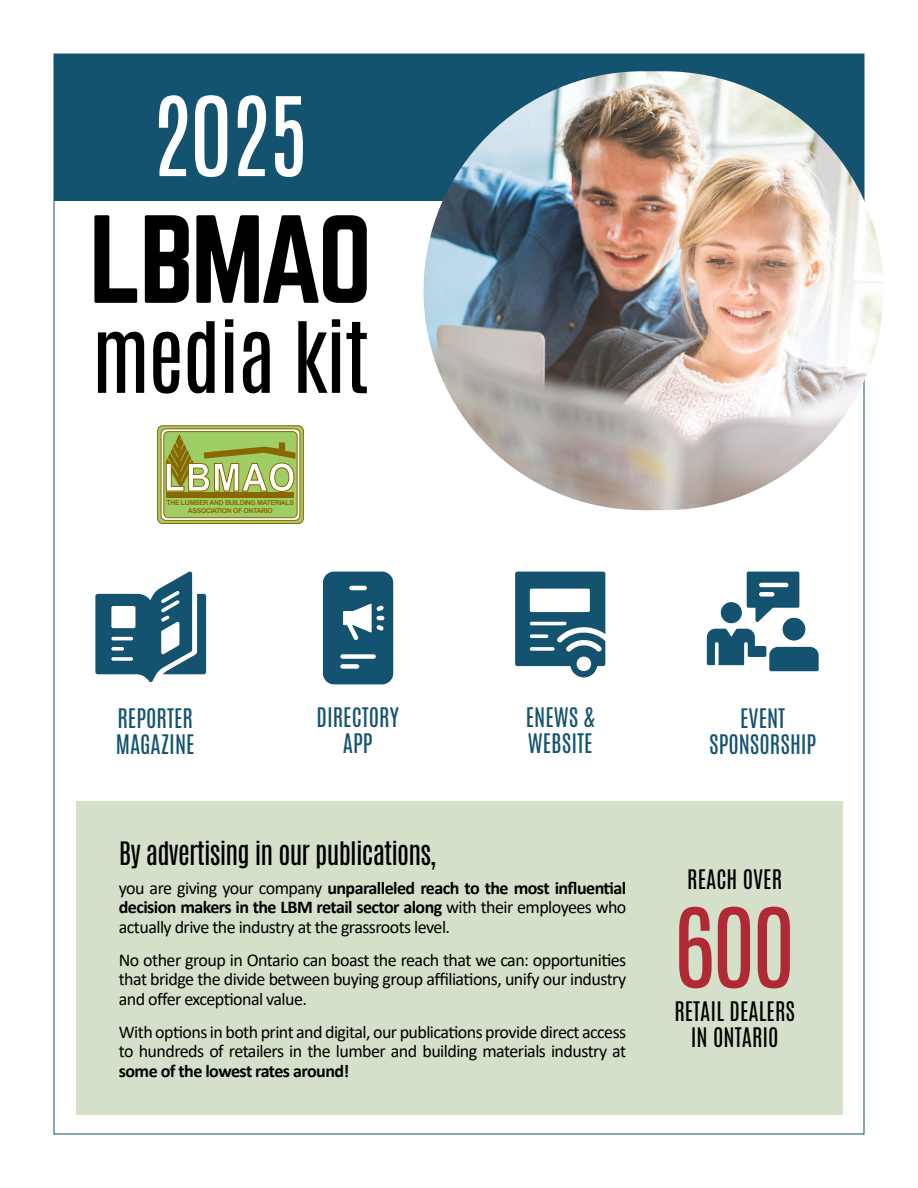
<style>
.page{position:relative;width:918px;height:1188px;background:#fff}
.page>*{position:absolute;margin:0;border:0;box-sizing:border-box;transform-origin:0 0}
.t1{font:109.5px "Norwester";letter-spacing:-.04em;color:#000}
.t2{font:93px "Antonio";color:#fff}
.t3{font:93px "Antonio";color:#b02a36}
.t4{font:82.5px "Antonio";letter-spacing:-.02em;color:#000}
.t5{font:700 38.55px "Arial";letter-spacing:.025em;color:#fff;scale:.91 1}
.t6{font:27px "Antonio";letter-spacing:-.03em;color:#000}
.t7{font:22.5px/25.5px "Antonio";color:#135370}
.t8{font:22.5px/25.5px "Antonio";color:#000;text-align:center}
.t9{font:18px/19.5px "Calibri";letter-spacing:-.03em;color:#000;text-align:justify}
.t10{font:700 18px "Calibri";letter-spacing:-.03em;color:#000}
.t11{font:700 6.75px/7.6px "Arial";letter-spacing:-.045em;color:#8a6800;text-align:center}
.s1{font-weight:700}
</style>
<div class="page">
<div style="left:54px;top:54px;width:810px;height:146px;background:#135370"></div>
<svg style="left:158px;top:426px;width:145px;height:98px"></svg>
<div style="left:157px;top:425px;width:147px;height:99px;border:1px solid #8a6800;border-radius:5px"></div>
<svg style="left:161px;top:429px;width:139px;height:91px"></svg>
<div style="left:161px;top:428px;width:139px;height:93px;border:1px solid #8a6800;border-radius:5px"></div>
<div style="left:164px;top:432px;width:133px;height:86px;background:#9fce66;border-radius:5px"></div>
<div style="left:163px;top:431px;width:135px;height:87px;border:1px solid #8a6800;border-radius:5px"></div>
<svg style="left:204px;top:442px;width:91px;height:17px"></svg>
<div style="left:166px;top:493px;width:128px;height:5px;background:#8a6800"></div>
<svg style="left:165px;top:432px;width:30px;height:56px"></svg>
<svg style="left:95px;top:571px;width:111px;height:111px"></svg>
<svg style="left:515px;top:572px;width:90px;height:105px"></svg>
<div style="left:783px;top:618px;width:22px;height:23px;background:#135370;border-radius:50%"></div>
<svg style="left:747px;top:572px;width:52px;height:50px"></svg>
<div style="left:721px;top:602px;width:21px;height:21px;background:#135370;border-radius:50%"></div>
<svg style="left:707px;top:629px;width:112px;height:42px"></svg>
<svg style="left:323px;top:572px;width:70px;height:112px;background:#336b83"></svg>
<div style="left:76px;top:801px;width:767px;height:314px;background:#d4e0c9"></div>
<img style="left:424px;top:71px;width:460px;height:439px;border-radius:219px">
<h2 class="t2" style="left:152px;top:68px;width:160px">2025</h2>
<h1 class="t1" style="left:89px;top:207px;width:285px">LBMAO</h1>
<h3 class="t4" style="left:92px;top:297px;width:279px">media kit</h3>
<h3 class="t5" style="left:164px;top:455px;width:146px">LBMAO</h3>
<p class="t11" style="left:167px;top:499px;width:129px">THE LUMBER AND BUILDING MATERIALS<br>ASSOCIATION OF ONTARIO</p>
<p class="t7" style="left:116px;top:706px;width:80px">REPORTER<br>MAGAZINE</p>
<p class="t7" style="left:317px;top:705px;width:84px;text-align:center">DIRECTORY<br>APP</p>
<p class="t7" style="left:526px;top:705px;width:70px">ENEWS &amp;<br>WEBSITE</p>
<p class="t7" style="left:709px;top:706px;width:109px;text-align:center">EVENT<br>SPONSORSHIP</p>
<h3 class="t6" style="left:119px;top:833px;width:319px">By advertising in our publications,</h3>
<p class="t9" style="left:119px;top:878px;width:509px">you are giving your company <span class="s1">unparalleled reach to the most influential decision makers in the LBM retail sector along</span> with their employees who actually drive the industry at the grassroots level.</p>
<p class="t9" style="left:119px;top:950px;width:509px">No other group in Ontario can boast the reach that we can: opportunities that bridge the divide between buying group affiliations, unify our industry and offer exceptional value.</p>
<p class="t9" style="left:119px;top:1022px;width:509px">With options in both print and digital, our publications provide direct access to hundreds of retailers in the lumber and building materials industry at</p>
<p class="t10" style="left:119px;top:1058px;width:232px">some of the lowest rates around!</p>
<p class="t8" style="left:687px;top:867px;width:96px">REACH OVER</p>
<h2 class="t3" style="left:674px;top:879px;width:122px">600</h2>
<p class="t8" style="left:674px;top:999px;width:122px">RETAIL DEALERS<br>IN ONTARIO</p>
</div>
